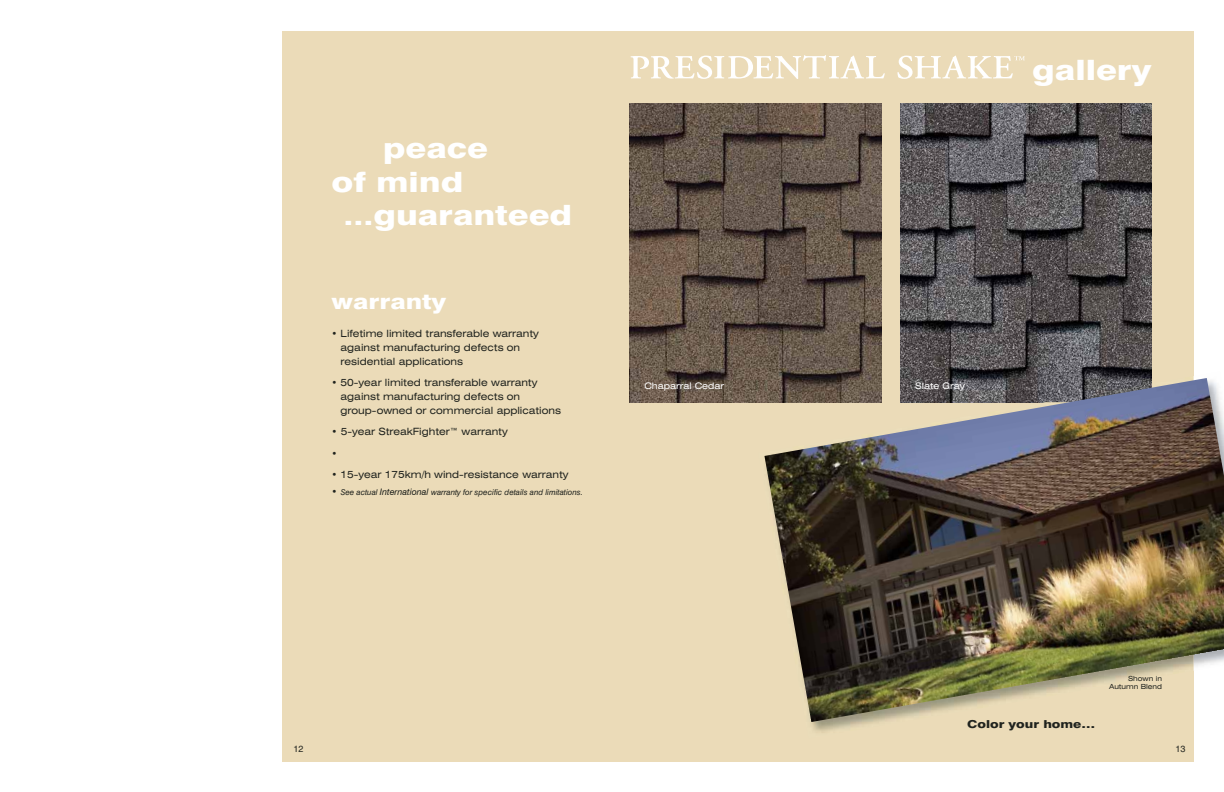
<style>
.page{position:relative;width:1224px;height:792px;background:#fff}
.page>*{position:absolute;margin:0;border:0;box-sizing:border-box;transform-origin:0 0}
.t1{font:800 28.1px "Swiss 721 BT";color:#fff;scale:1.25 1}
.t2{font:800 28px "Swiss 721 BT";color:#fff;scale:1.25 1}
.t3{font:800 21px "Swiss 721 BT";color:#fff;scale:1.25 1}
.t4{font:800 11px "Swiss 721 BT";color:#20231e;scale:1.25 1}
.t5{font:expanded 10px/14px "Swiss 721 BT";color:#20231e}
.t6{font:expanded 9px "Swiss 721 BT";color:#fff}
.t7{font:9px "Helvetica";color:#20231e}
.t8{font:italic 8px "Swiss 721 BT";color:#20231e}
.t9{font:expanded 7px/8.4px "Swiss 721 BT";color:#20231e;text-align:right}
.s1{font-size:24px}
.s2{font-family:"Swis 721 Ex BT";font-stretch:normal}
.s3{font-style:normal;font-stretch:expanded;font-size:10px}
.s4{font-family:"Swis 721 BT";font-size:9px}
</style>
<div class="page">
<div style="left:283px;top:31px;width:329px;height:731px;background:#ebdbb8"></div>
<div style="left:612px;top:31px;width:581px;height:731px;background:#ebdbb8"></div>
<svg style="left:631px;top:55px;width:254px;height:24px"></svg>
<svg style="left:897px;top:56px;width:128px;height:23px"></svg>
<img style="left:629px;top:103px;width:252px;height:299px">
<img style="left:900px;top:103px;width:252px;height:273px">
<img style="left:758px;top:376px;width:394px;height:357px">
<img style="left:764px;top:378px;width:460px;height:344px">
<h2 class="t2" style="left:383px;top:138px;width:86px">peace</h2>
<h2 class="t2" style="left:331px;top:172px;width:107px">of mind</h2>
<h2 class="t2" style="left:343px;top:205px;width:185px"><span class="s1">…</span>guaranteed</h2>
<h3 class="t3" style="left:331px;top:294px;width:93px">warranty</h3>
<p class="t5" style="left:341px;top:327px;width:200px;text-indent:-9px">• Lifetime limited transferable warranty against manufacturing defects on residential applications</p>
<p class="t5" style="left:341px;top:377px;width:222px;text-indent:-9px">• 50-year limited transferable warranty against manufacturing defects on group-owned or commercial applications</p>
<p class="t5" style="left:331px;top:422px;width:178px;line-height:21.2px">• 5-year StreakFighter™ warranty •</p>
<p class="t5" style="left:331px;top:468px;width:239px">• 15-year <span class="s2">175km/h</span> wind-resistance warranty</p>
<p class="t8" style="left:331px;top:490px;width:253px"><span class="s3">•</span> See actual <span class="s4">International</span> warranty for specific details and limitations.</p>
<p class="t6" style="left:644px;top:382px;width:81px">Chaparral Cedar</p>
<p class="t6" style="left:915px;top:382px;width:51px">Slate Gray</p>
<h1 class="t1" style="left:1032px;top:60px;width:97px">gallery</h1>
<p class="t7" style="left:293px;top:746px;width:11px">12</p>
<p class="t4" style="left:967px;top:720px;width:104px">Color your home…</p>
<p class="t9" style="left:1109px;top:675px;width:55px">Shown in<br>Autumn Blend</p>
<p class="t7" style="left:1176px;top:746px;width:11px">13</p>
</div>
